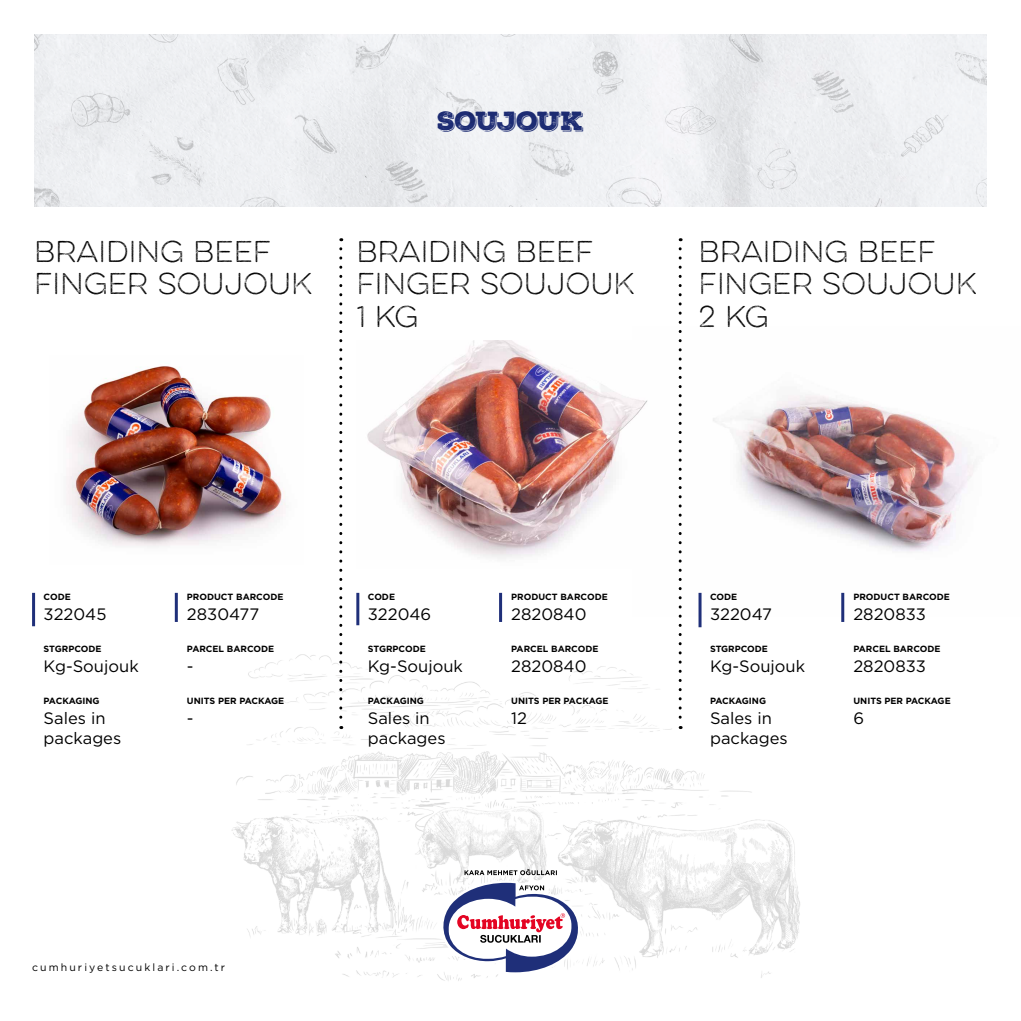
<style>
.page{position:relative;width:1021px;height:1021px;background:#fff}
.page>*{position:absolute;margin:0;border:0;box-sizing:border-box;transform-origin:0 0}
.t1{font:100 27px/32.4px "Eveleth";color:#000}
.t2{font:25.5px "Nexa Rust Slab Black Shadow 01";letter-spacing:-.03em;color:#1f2f79}
.t3{font:16.5px/19.8px "Gotham";color:#000}
.t4{font:10.5px "Gotham";letter-spacing:.2em;color:#000}
.t5{font:700 9px "Gotham";color:#000}
</style>
<div class="page">
<img style="left:681px;top:330px;width:294px;height:287px">
<img style="left:231px;top:627px;width:569px;height:354px">
<img style="left:34px;top:34px;width:952px;height:172px">
<svg style="left:437px;top:868px;width:146px;height:106px"></svg>
<svg style="left:339px;top:249px;width:3px;height:480px"></svg>
<svg style="left:678px;top:249px;width:3px;height:480px"></svg>
<hr style="left:32px;top:593px;width:3px;height:33px;background:#1f2f79">
<hr style="left:175px;top:593px;width:3px;height:29px;background:#1f2f79">
<hr style="left:356px;top:593px;width:3px;height:32px;background:#1f2f79">
<hr style="left:499px;top:593px;width:3px;height:29px;background:#1f2f79">
<hr style="left:698px;top:593px;width:3px;height:34px;background:#1f2f79">
<hr style="left:841px;top:593px;width:3px;height:29px;background:#1f2f79">
<img style="left:66px;top:366px;width:220px;height:181px">
<img style="left:367px;top:340px;width:281px;height:219px">
<h2 class="t2" style="left:437px;top:104px;width:147px">SOUJOUK</h2>
<h1 class="t1" style="left:34px;top:235px;width:280px">BRAIDING BEEF<br>FINGER SOUJOUK</h1>
<h1 class="t1" style="left:356px;top:235px;width:280px">BRAIDING BEEF<br>FINGER SOUJOUK<br>1 KG</h1>
<h1 class="t1" style="left:698px;top:235px;width:280px">BRAIDING BEEF<br>FINGER SOUJOUK<br>2 KG</h1>
<p class="t5" style="left:44px;top:591px;width:29px">CODE</p>
<h3 class="t3" style="left:44px;top:603px;width:64px">322045</h3>
<p class="t5" style="left:44px;top:642px;width:59px">STGRPCODE</p>
<h3 class="t3" style="left:44px;top:655px;width:97px">Kg-Soujouk</h3>
<p class="t5" style="left:44px;top:695px;width:58px">PACKAGING</p>
<h3 class="t3" style="left:44px;top:708px;width:79px">Sales in packages</h3>
<p class="t5" style="left:187px;top:591px;width:98px">PRODUCT BARCODE</p>
<h3 class="t3" style="left:187px;top:603px;width:74px">2830477</h3>
<p class="t5" style="left:187px;top:642px;width:89px">PARCEL BARCODE</p>
<h3 class="t3" style="left:187px;top:655px;width:8px">-</h3>
<p class="t5" style="left:187px;top:694px;width:99px">UNITS PER PACKAGE</p>
<h3 class="t3" style="left:187px;top:707px;width:8px">-</h3>
<p class="t5" style="left:368px;top:591px;width:29px">CODE</p>
<h3 class="t3" style="left:368px;top:603px;width:65px">322046</h3>
<p class="t5" style="left:368px;top:642px;width:59px">STGRPCODE</p>
<h3 class="t3" style="left:368px;top:655px;width:97px">Kg-Soujouk</h3>
<p class="t5" style="left:368px;top:695px;width:58px">PACKAGING</p>
<h3 class="t3" style="left:368px;top:708px;width:79px">Sales in packages</h3>
<p class="t5" style="left:511px;top:591px;width:98px">PRODUCT BARCODE</p>
<h3 class="t3" style="left:511px;top:603px;width:77px">2820840</h3>
<p class="t5" style="left:511px;top:642px;width:89px">PARCEL BARCODE</p>
<h3 class="t3" style="left:511px;top:655px;width:77px">2820840</h3>
<p class="t5" style="left:511px;top:694px;width:99px">UNITS PER PACKAGE</p>
<h3 class="t3" style="left:511px;top:707px;width:17px">12</h3>
<p class="t4" style="left:32px;top:960px;width:195px">cumhuriyetsucuklari.com.tr</p>
<p class="t5" style="left:710px;top:591px;width:29px">CODE</p>
<h3 class="t3" style="left:710px;top:603px;width:63px">322047</h3>
<p class="t5" style="left:710px;top:642px;width:59px">STGRPCODE</p>
<h3 class="t3" style="left:710px;top:655px;width:97px">Kg-Soujouk</h3>
<p class="t5" style="left:710px;top:695px;width:58px">PACKAGING</p>
<h3 class="t3" style="left:710px;top:708px;width:79px">Sales in packages</h3>
<p class="t5" style="left:853px;top:591px;width:98px">PRODUCT BARCODE</p>
<h3 class="t3" style="left:853px;top:603px;width:74px">2820833</h3>
<p class="t5" style="left:853px;top:642px;width:89px">PARCEL BARCODE</p>
<h3 class="t3" style="left:853px;top:655px;width:74px">2820833</h3>
<p class="t5" style="left:853px;top:694px;width:99px">UNITS PER PACKAGE</p>
<h3 class="t3" style="left:853px;top:707px;width:12px">6</h3>
</div>
